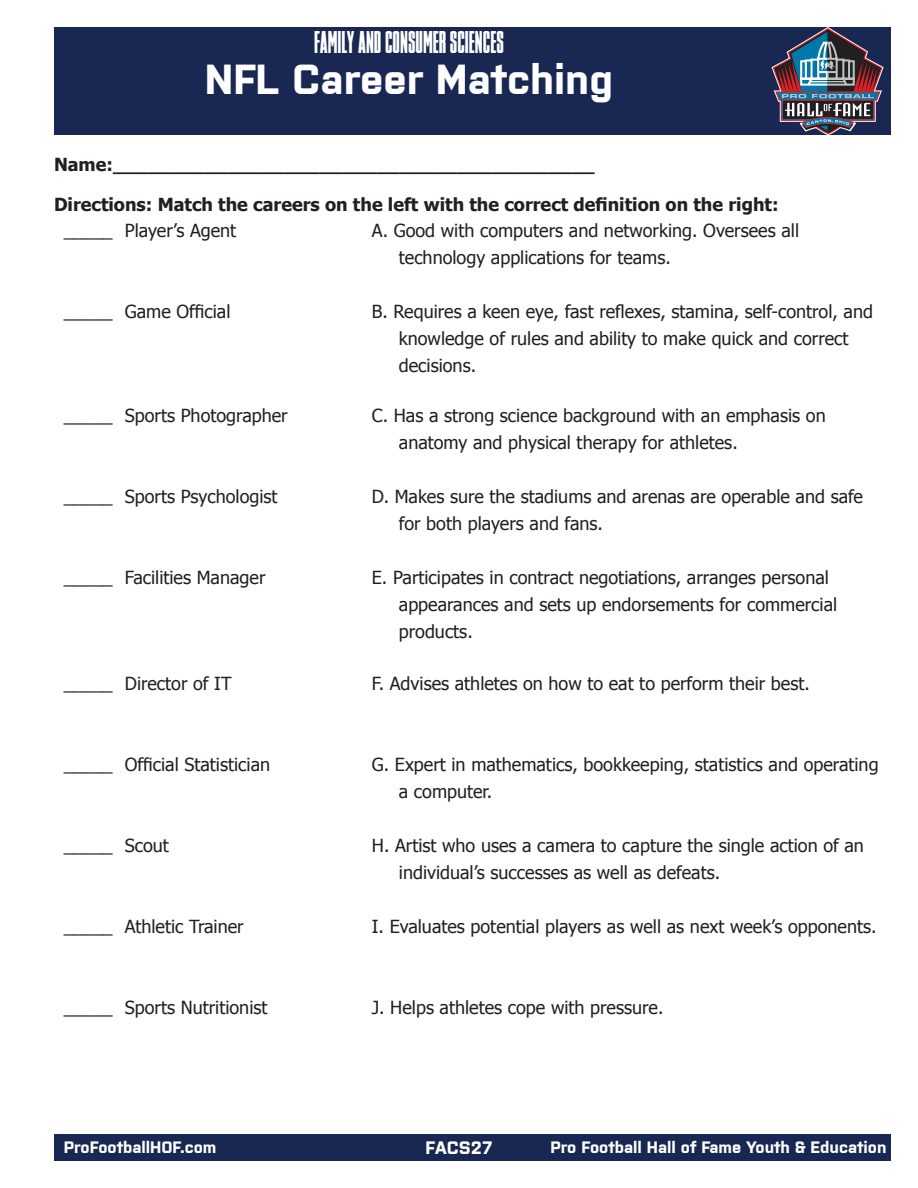
<style>
.page{position:relative;width:918px;height:1188px;background:#fff}
.page>*{position:absolute;margin:0;border:0;box-sizing:border-box;transform-origin:0 0}
.t1{font:700 42px "Purista";color:#fff}
.t2{font:30px "TIMMONSNY";color:#fff}
.t3{font:18px/27px "Tahoma";color:#231f20}
.t4{font:700 18px "Tahoma";color:#231f20}
.t5{font:700 18px "Purista";color:#fff}
.t6{font:700 16.5px "Purista";color:#fff}
</style>
<div class="page">
<div style="left:54px;top:1134px;width:837px;height:27px;background:#182853"></div>
<div style="left:54px;top:27px;width:837px;height:108px;background:#182853"></div>
<svg style="left:771px;top:27px;width:113px;height:108px"></svg>
<h2 class="t2" style="left:314px;top:26px;width:191px">FAMILY AND CONSUMER SCIENCES</h2>
<p class="t1" style="left:205px;top:48px;width:410px">NFL Career Matching</p>
<p class="t4" style="left:54px;top:152px;width:542px">Name:__________________________________________</p>
<p class="t4" style="left:54px;top:192px;width:726px">Directions: Match the careers on the left with the correct definition on the right:</p>
<p class="t3" style="left:64px;top:216px;width:51px">_____</p>
<p class="t3" style="left:125px;top:216px;width:113px">Player’s Agent</p>
<p class="t3" style="left:399px;top:216px;width:402px;text-indent:-27px">A. Good with computers and networking. Oversees all technology applications for teams.</p>
<p class="t3" style="left:64px;top:297px;width:51px">_____</p>
<p class="t3" style="left:125px;top:297px;width:107px">Game Official</p>
<p class="t3" style="left:399px;top:297px;width:476px;text-indent:-27px">B. Requires a keen eye, fast reflexes, stamina, self-control, and knowledge of rules and ability to make quick and correct decisions.</p>
<p class="t3" style="left:64px;top:401px;width:51px">_____</p>
<p class="t3" style="left:125px;top:401px;width:164px">Sports Photographer</p>
<p class="t3" style="left:399px;top:401px;width:428px;text-indent:-27px">C. Has a strong science background with an emphasis on anatomy and physical therapy for athletes.</p>
<p class="t3" style="left:64px;top:482px;width:51px">_____</p>
<p class="t3" style="left:125px;top:482px;width:154px">Sports Psychologist</p>
<p class="t3" style="left:399px;top:482px;width:466px;text-indent:-27px">D. Makes sure the stadiums and arenas are operable and safe for both players and fans.</p>
<p class="t3" style="left:64px;top:563px;width:51px">_____</p>
<p class="t3" style="left:125px;top:563px;width:142px">Facilities Manager</p>
<p class="t3" style="left:399px;top:563px;width:440px;text-indent:-27px">E. Participates in contract negotiations, arranges personal appearances and sets up endorsements for commercial products.</p>
<p class="t3" style="left:64px;top:670px;width:51px">_____</p>
<p class="t3" style="left:125px;top:670px;width:108px">Director of IT</p>
<p class="t3" style="left:372px;top:670px;width:439px">F. Advises athletes on how to eat to perform their best.</p>
<p class="t3" style="left:64px;top:751px;width:51px">_____</p>
<p class="t3" style="left:125px;top:751px;width:147px">Official Statistician</p>
<p class="t3" style="left:399px;top:751px;width:481px;text-indent:-27px">G. Expert in mathematics, bookkeeping, statistics and operating a computer.</p>
<p class="t3" style="left:64px;top:832px;width:51px">_____</p>
<p class="t3" style="left:125px;top:832px;width:46px">Scout</p>
<p class="t3" style="left:399px;top:832px;width:467px;text-indent:-27px">H. Artist who uses a camera to capture the single action of an individual’s successes as well as defeats.</p>
<p class="t3" style="left:64px;top:913px;width:51px">_____</p>
<p class="t3" style="left:125px;top:913px;width:120px">Athletic Trainer</p>
<p class="t3" style="left:372px;top:913px;width:506px">I. Evaluates potential players as well as next week’s opponents.</p>
<p class="t3" style="left:64px;top:994px;width:51px">_____</p>
<p class="t3" style="left:125px;top:994px;width:144px">Sports Nutritionist</p>
<p class="t3" style="left:372px;top:994px;width:293px">J. Helps athletes cope with pressure.</p>
<p class="t6" style="left:64px;top:1135px;width:154px">ProFootballHOF.com</p>
<p class="t5" style="left:426px;top:1135px;width:68px">FACS27</p>
<p class="t6" style="left:550px;top:1135px;width:338px">Pro Football Hall of Fame Youth &amp; Education</p>
</div>
